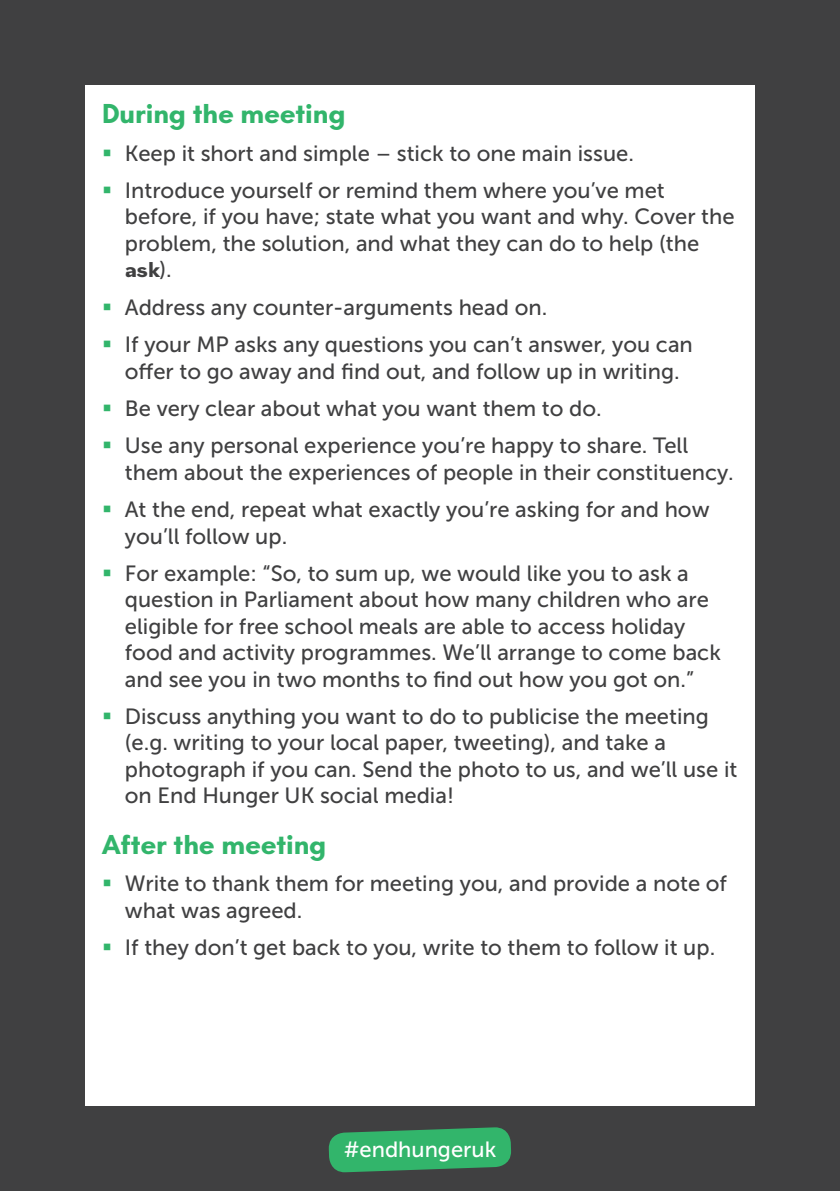
<style>
.page{position:relative;width:840px;height:1191px;background:#fff}
.page>*{position:absolute;margin:0;border:0;box-sizing:border-box;transform-origin:0 0}
.Subhead{font:700 28px "Industri";color:#32b56b}
.t1{font:22px/26.4px "Museo Sans 500";color:#404041}
.t2{font:22px "Museo Sans 500";color:#fff}
.s1{font-family:"Industri";font-weight:700}
</style>
<div class="page">
<div style="left:0;top:0;width:839px;height:1191px;background:#404041"></div>
<svg style="left:328px;top:1127px;width:183px;height:45px;background:#34a364"></svg>
<div style="left:85px;top:85px;width:669px;height:1021px;background:#fff"></div>
<p class="Subhead" style="left:102px;top:96px;width:244px">During the meeting</p>
<p class="t1" style="left:125px;top:140px;width:510px">Keep it short and simple – stick to one main issue.</p>
<p class="t1" style="left:125px;top:177px;width:611px">Introduce yourself or remind them where you’ve met before, if you have; state what you want and why. Cover the problem, the solution, and what they can do to help (the <span class="s1">ask</span>).</p>
<p class="t1" style="left:125px;top:294px;width:423px">Address any counter-arguments head on.</p>
<p class="t1" style="left:125px;top:331px;width:569px">If your MP asks any questions you can’t answer, you can offer to go away and find out, and follow up in writing.</p>
<p class="t1" style="left:125px;top:395px;width:478px">Be very clear about what you want them to do.</p>
<p class="t1" style="left:125px;top:432px;width:610px">Use any personal experience you’re happy to share. Tell them about the experiences of people in their constituency.</p>
<p class="t1" style="left:125px;top:496px;width:586px">At the end, repeat what exactly you’re asking for and how you’ll follow up.</p>
<p class="t1" style="left:125px;top:560px;width:597px">For example: “So, to sum up, we would like you to ask a question in Parliament about how many children who are eligible for free school meals are able to access holiday food and activity programmes. We’ll arrange to come back and see you in two months to find out how you got on.”</p>
<p class="t1" style="left:125px;top:703px;width:613px">Discuss anything you want to do to publicise the meeting (e.g. writing to your local paper, tweeting), and take a photograph if you can. Send the photo to us, and we’ll use it on End Hunger UK social media!</p>
<p class="Subhead" style="left:102px;top:827px;width:225px">After the meeting</p>
<p class="t1" style="left:125px;top:870px;width:603px">Write to thank them for meeting you, and provide a note of what was agreed.</p>
<p class="t1" style="left:125px;top:934px;width:591px">If they don’t get back to you, write to them to follow it up.</p>
<p class="t2" style="left:343px;top:1137px;width:154px">#endhungeruk</p>
</div>
